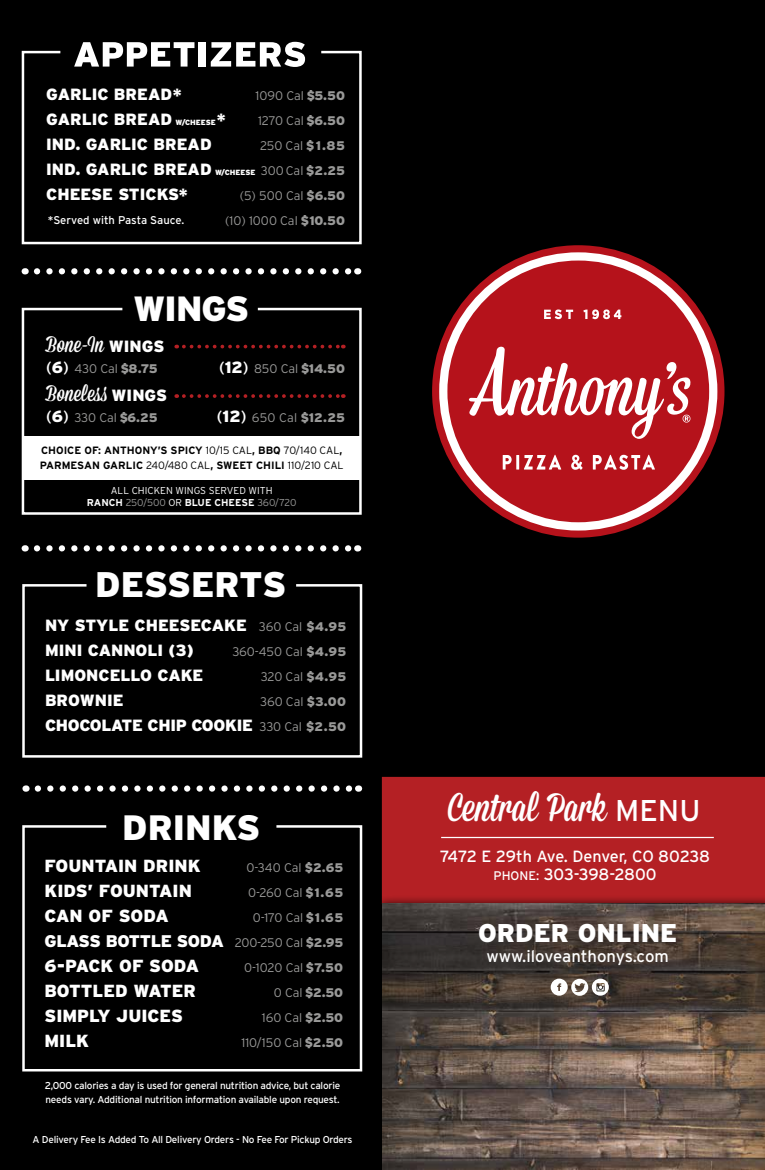
<style>
.page{position:relative;width:765px;height:1170px;background:#000}
.page>*{position:absolute;margin:0;border:0;box-sizing:border-box;transform-origin:0 0}
.t1{font:40px "Mission Script";color:#fff}
.t2{font:900 35.5px "Interstate";color:#fff}
.t3{font:900 35.25px "Interstate";color:#fff}
.t4{font:900 35px "Interstate";letter-spacing:-.025em;color:#fff}
.t5{font:900 25.62px "Interstate";color:#fff}
.t6{font:22.5px "Mission Script";color:#fff}
.t7{font:900 17.5px "Interstate";color:#fff}
.t8{font:900 16.88px "Interstate";letter-spacing:-.02em;color:#fff}
.t9{font:16.62px "Interstate";color:#fff}
.t10{font:900 16.25px/25px "Interstate";color:#fff}
.t11{font:16.25px/17.5px "Interstate";letter-spacing:-.02em;color:#fff;text-align:center}
.t12{font:900 16.25px "Interstate";letter-spacing:-.02em;color:#fff}
.t13{font:300 12.5px/25px "Interstate";color:#999998;text-align:right}
.t14{font:900 12.5px "Interstate";color:#999998}
.t15{font:11.25px "Interstate";color:#fff}
.t16{font:700 10.62px/14.5px "Interstate";color:#000}
.t17{font:10px/13.8px "Interstate";letter-spacing:-.025em;color:#fff}
.t18{font:300 10px/12px "Interstate";color:#fff;text-align:center}
.s1{font-weight:900}
.s2{font-size:7.5px}
.s3{font-weight:300;font-size:12.5px;color:#999998}
.s4{font-size:12.5px;color:#999998}
.s5{font-family:"Interstate";font-weight:900;font-size:16.25px}
.s6{font-weight:400;font-size:16.25px;color:#fff}
.s7{font-weight:900;font-size:16.25px;color:#fff}
.s8{font-weight:300}
.s9{font-weight:700}
.s10{color:#999998}
.s11{font-family:"Interstate";font-size:30px}
.s12{font-size:12.5px}
</style>
<div class="page">
<div style="left:382px;top:777px;width:383px;height:118px;background:#b42024"></div>
<svg style="left:432px;top:245px;width:293px;height:293px"></svg>
<div style="left:447px;top:261px;width:262px;height:261px;background:#b5121b;border-radius:50%"></div>
<svg style="left:544px;top:309px;width:29px;height:10px"></svg>
<svg style="left:583px;top:309px;width:38px;height:10px"></svg>
<svg style="left:503px;top:455px;width:9px;height:15px"></svg>
<hr style="left:516px;top:455px;width:3px;height:15px;background:#fff">
<svg style="left:524px;top:455px;width:37px;height:15px"></svg>
<svg style="left:571px;top:455px;width:12px;height:15px"></svg>
<svg style="left:593px;top:455px;width:62px;height:15px"></svg>
<svg style="left:469px;top:347px;width:222px;height:92px"></svg>
<svg style="left:21px;top:50px;width:341px;height:195px"></svg>
<svg style="left:21px;top:307px;width:341px;height:208px"></svg>
<div style="left:23px;top:437px;width:337px;height:43px;background:#fff"></div>
<svg style="left:22px;top:825px;width:341px;height:247px"></svg>
<svg style="left:22px;top:584px;width:341px;height:174px"></svg>
<svg style="left:37px;top:545px;width:314px;height:7px"></svg>
<svg style="left:37px;top:268px;width:314px;height:6px"></svg>
<svg style="left:38px;top:785px;width:314px;height:7px"></svg>
<div style="left:374px;top:895px;width:391px;height:275px;background:#000;opacity:.75"></div>
<img style="left:382px;top:904px;width:383px;height:266px">
<hr style="left:441px;top:837px;width:273px;height:1px;background:#fff">
<svg style="left:74px;top:42px;width:120px;height:25px"></svg>
<div style="left:199px;top:42px;width:7px;height:25px;background:#fff"></div>
<svg style="left:211px;top:42px;width:94px;height:25px"></svg>
<svg style="left:379px;top:931px;width:386px;height:79px;background:#3f362f"></svg>
<img style="left:549px;top:1000px;width:63px;height:3px">
<svg style="left:549px;top:1003px;width:63px;height:5px"></svg>
<svg style="left:551px;top:979px;width:58px;height:17px"></svg>
<svg style="left:184px;top:345px;width:160px;height:3px"></svg>
<svg style="left:184px;top:394px;width:160px;height:4px"></svg>
<h3 class="t10" style="left:46px;top:82px;width:137px">GARLIC BREAD*</h3>
<p class="t13" style="left:256px;top:83px;width:91px">1090 Cal <span class="s1">$5.50</span></p>
<h3 class="t10" style="left:46px;top:107px;width:181px">GARLIC BREAD <span class="s2">W/CHEESE</span>*</h3>
<p class="t13" style="left:258px;top:108px;width:88px">1270 Cal <span class="s1">$6.50</span></p>
<h3 class="t10" style="left:46px;top:132px;width:167px">IND. GARLIC BREAD</h3>
<p class="t13" style="left:260px;top:133px;width:86px">250 Cal <span class="s1">$1.85</span></p>
<h3 class="t10" style="left:46px;top:157px;width:300px">IND. GARLIC BREAD <span class="s2">W/CHEESE</span> <span class="s3">300 Cal</span> <span class="s4">$2.25<br></span>CHEESE STICKS*</h3>
<p class="t13" style="left:225px;top:183px;width:121px">(5) 500 Cal <span class="s1">$6.50 </span>(10) 1000 Cal <span class="s1">$10.50</span></p>
<p class="t15" style="left:48px;top:213px;width:138px">*Served with Pasta Sauce.</p>
<h3 class="t4" style="left:133px;top:288px;width:118px">WINGS</h3>
<h3 class="t6" style="left:46px;top:331px;width:120px">Bone-In <span class="s5">WINGS</span></h3>
<p class="t13" style="left:46px;top:356px;width:113px"><span class="s6">(</span><span class="s7">6</span><span class="s6">)</span> 430 Cal <span class="s1">$8.75</span></p>
<p class="t13" style="left:219px;top:356px;width:127px"><span class="s6">(</span><span class="s7">12</span><span class="s6">)</span> 850 Cal <span class="s1">$14.50</span></p>
<h3 class="t6" style="left:46px;top:379px;width:122px">Boneless <span class="s5">WINGS</span></h3>
<p class="t13" style="left:46px;top:405px;width:113px"><span class="s6">(</span><span class="s7">6</span><span class="s6">)</span> 330 Cal <span class="s1">$6.25</span></p>
<p class="t13" style="left:217px;top:405px;width:130px"><span class="s6">(</span><span class="s7">12</span><span class="s6">)</span> 650 Cal <span class="s1">$12.25</span></p>
<p class="t16" style="left:40px;top:443px;width:306px">CHOICE OF: ANTHONY’S SPICY <span class="s8">10/15 CAL</span>, BBQ <span class="s8">70/140 CAL</span>,<br>PARMESAN GARLIC <span class="s8">240/480 CAL</span>, SWEET CHILI <span class="s8">110/210 CAL</span></p>
<p class="t18" style="left:87px;top:485px;width:211px">ALL CHICKEN WINGS SERVED WITH<br><span class="s9">RANCH</span> <span class="s10">250/500</span> OR <span class="s9">BLUE CHEESE</span> <span class="s10">360/720</span></p>
<h2 class="t2" style="left:95px;top:564px;width:193px">DESSERTS</h2>
<h3 class="t10" style="left:45px;top:613px;width:303px">NY STYLE CHEESECAKE <span class="s3">360 Cal</span> <span class="s4">$4.95<br></span>MINI CANNOLI (3)</h3>
<p class="t13" style="left:232px;top:639px;width:115px">360-450 Cal <span class="s1">$4.95</span></p>
<h3 class="t10" style="left:45px;top:663px;width:160px">LIMONCELLO CAKE</h3>
<p class="t13" style="left:261px;top:664px;width:87px">320 Cal <span class="s1">$4.95</span></p>
<h3 class="t10" style="left:45px;top:688px;width:80px">BROWNIE</h3>
<p class="t13" style="left:260px;top:689px;width:88px">360 Cal <span class="s1">$3.00</span></p>
<h3 class="t12" style="left:45px;top:716px;width:303px">CHOCOLATE CHIP COOKIE <span class="s3">330 Cal</span> <span class="s4">$2.50</span></h3>
<h3 class="t3" style="left:122px;top:808px;width:139px">DRINKS</h3>
<h3 class="t7" style="left:45px;top:856px;width:158px">FOUNTAIN DRINK</h3>
<p class="t13" style="left:247px;top:855px;width:98px">0-340 Cal <span class="s1">$2.65</span></p>
<h3 class="t7" style="left:45px;top:881px;width:149px">KIDS’ FOUNTAIN</h3>
<p class="t13" style="left:248px;top:880px;width:97px">0-260 Cal <span class="s1">$1.65</span></p>
<h3 class="t7" style="left:45px;top:906px;width:126px">CAN OF SODA</h3>
<p class="t13" style="left:253px;top:905px;width:92px">0-170 Cal <span class="s1">$1.65</span></p>
<h3 class="t8" style="left:45px;top:932px;width:300px">GLASS BOTTLE SODA <span class="s3">200-250 Cal</span> <span class="s4">$2.95</span></h3>
<h3 class="t7" style="left:45px;top:956px;width:156px">6-PACK OF SODA</h3>
<p class="t13" style="left:244px;top:955px;width:101px">0-1020 Cal <span class="s1">$7.50</span></p>
<h3 class="t7" style="left:45px;top:981px;width:153px">BOTTLED WATER</h3>
<p class="t14" style="left:274px;top:986px;width:71px"><span class="s8">0 Cal</span> $2.50</p>
<h3 class="t7" style="left:45px;top:1006px;width:140px">SIMPLY JUICES</h3>
<p class="t13" style="left:262px;top:1005px;width:83px">160 Cal <span class="s1">$2.50</span></p>
<h3 class="t7" style="left:45px;top:1031px;width:46px">MILK</h3>
<p class="t13" style="left:241px;top:1030px;width:103px">110/150 Cal <span class="s1">$2.50</span></p>
<p class="t17" style="left:45px;top:1079px;width:297px">2,000 calories a day is used for general nutrition advice, but calorie needs vary. Additional nutrition information available upon request.</p>
<p class="t17" style="left:33px;top:1132px;width:322px">A Delivery Fee Is Added To All Delivery Orders - No Fee For Pickup Orders</p>
<h1 class="t1" style="left:448px;top:783px;width:254px">Central Park <span class="s11">MENU</span></h1>
<h3 class="t11" style="left:440px;top:848px;width:272px">7472 E 29th Ave. Denver, CO 80238<br><span class="s12">PHONE:</span> 303-398-2800</h3>
<h3 class="t5" style="left:478px;top:918px;width:201px">ORDER ONLINE</h3>
<h3 class="t9" style="left:486px;top:947px;width:184px">www.iloveanthonys.com</h3>
</div>
